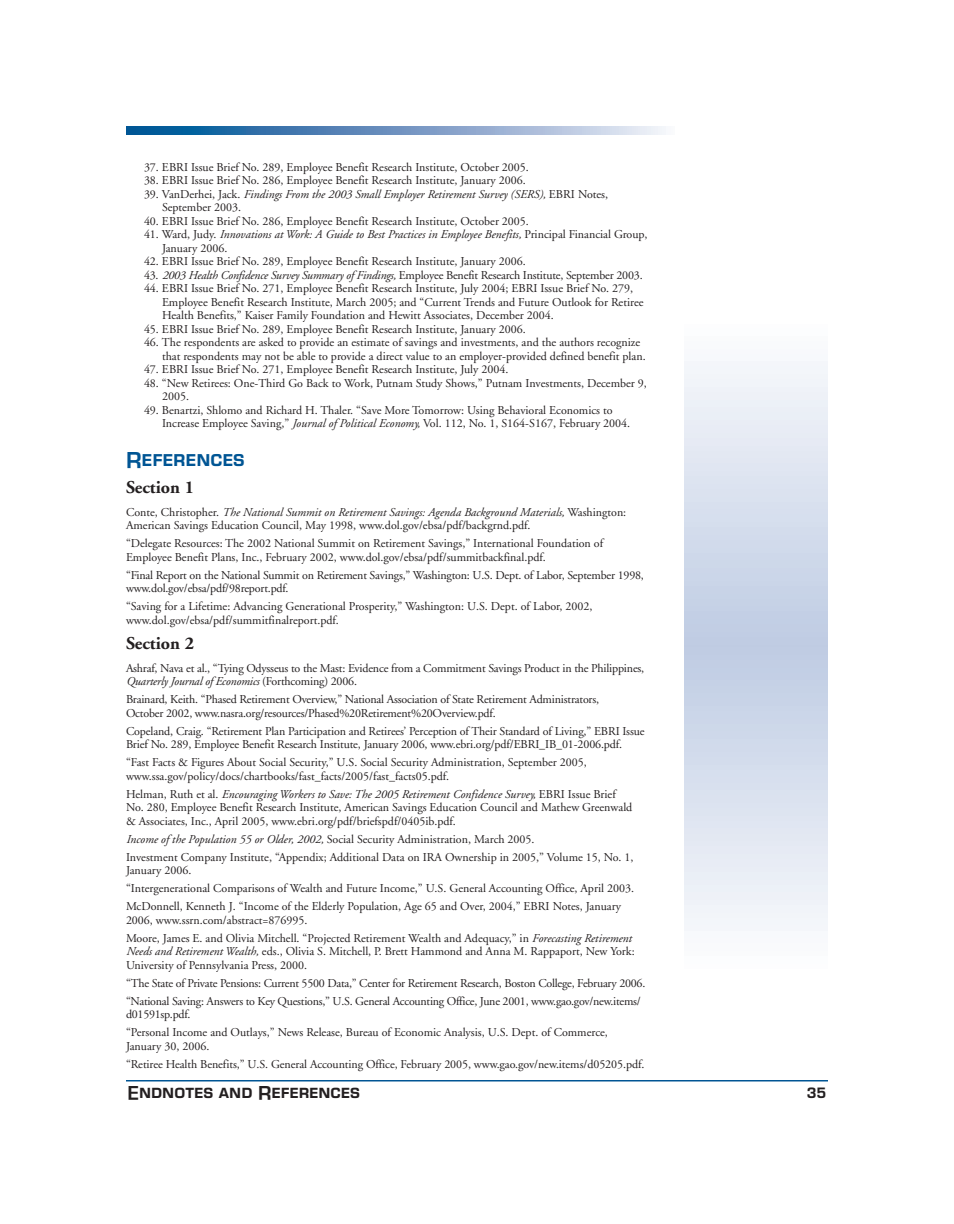
<style>
.page{position:relative;width:954px;height:1224px;background:#fff}
.page>*{position:absolute;margin:0;border:0;box-sizing:border-box;transform-origin:0 0}
.t1{font:700 21px "Eurostile DCD";color:#005594}
.t2{font:700 18px "Eurostile DCD";color:#231f20}
.t3{font:700 18px "Adobe Garamond";color:#231f20}
.t4{font:12px/13.5px "Adobe Garamond";color:#231f20}
.t5{font:italic 12px/13.5px "Adobe Garamond";color:#231f20}
.t6{font:12px/18px "Adobe Garamond";letter-spacing:-.02em;color:#231f20}
.s1{font-style:normal}
.s2{font-style:italic}
</style>
<div class="page">
<svg style="left:126px;top:126px;width:540px;height:9px;background:#6e97c1"></svg>
<svg style="left:684px;top:361px;width:144px;height:570px;background:#d9e0ee"></svg>
<hr style="left:126px;top:1080px;width:702px;height:2px;background:#005594">
<p class="t4" style="left:144px;top:161px;width:386px">37. EBRI Issue Brief No. 289, Employee Benefit Research Institute, October 2005.</p>
<p class="t4" style="left:144px;top:175px;width:383px">38. EBRI Issue Brief No. 286, Employee Benefit Research Institute, January 2006.</p>
<p class="t5" style="left:162px;top:188px;width:448px;text-indent:-18px"><span class="s1">39. VanDerhei, Jack.</span> Findings From the 2003 Small Employer Retirement Survey (SERS), <span class="s1">EBRI Notes,<br>September 2003.</span></p>
<p class="t4" style="left:144px;top:215px;width:386px">40. EBRI Issue Brief No. 286, Employee Benefit Research Institute, October 2005.</p>
<p class="t5" style="left:162px;top:229px;width:487px;text-indent:-18px"><span class="s1">41. Ward, Judy.</span> Innovations at Work: A Guide to Best Practices in Employee Benefits, <span class="s1">Principal Financial Group,<br>January 2006.</span></p>
<p class="t4" style="left:144px;top:256px;width:383px">42. EBRI Issue Brief No. 289, Employee Benefit Research Institute, January 2006.</p>
<p class="t4" style="left:144px;top:269px;width:500px">43. <span class="s2">2003 Health Confidence Survey Summary of Findings,</span> Employee Benefit Research Institute, September 2003.</p>
<p class="t4" style="left:162px;top:283px;width:483px;text-indent:-18px">44. EBRI Issue Brief No. 271, Employee Benefit Research Institute, July 2004; EBRI Issue Brief No. 279,<br>Employee Benefit Research Institute, March 2005; and “Current Trends and Future Outlook for Retiree<br>Health Benefits,” Kaiser Family Foundation and Hewitt Associates, December 2004.</p>
<p class="t4" style="left:144px;top:323px;width:383px">45. EBRI Issue Brief No. 289, Employee Benefit Research Institute, January 2006.</p>
<p class="t4" style="left:162px;top:337px;width:485px;text-indent:-18px">46. The respondents are asked to provide an estimate of savings and investments, and the authors recognize that respondents may not be able to provide a direct value to an employer-provided defined benefit plan.</p>
<p class="t4" style="left:144px;top:364px;width:366px">47. EBRI Issue Brief No. 271, Employee Benefit Research Institute, July 2004.</p>
<p class="t4" style="left:162px;top:377px;width:486px;text-indent:-18px">48. “New Retirees: One-Third Go Back to Work, Putnam Study Shows,” Putnam Investments, December 9,<br>2005.</p>
<p class="t4" style="left:162px;top:404px;width:470px;text-indent:-18px">49. Benartzi, Shlomo and Richard H. Thaler. “Save More Tomorrow: Using Behavioral Economics to<br>Increase Employee Saving,” <span class="s2">Journal of Political Economy,</span> Vol. 112, No. 1, S164-S167, February 2004.</p>
<h1 class="t1" style="left:126px;top:447px;width:120px">References</h1>
<h2 class="t3" style="left:126px;top:480px;width:70px">Section 1</h2>
<p class="t4" style="left:126px;top:506px;width:502px">Conte, Christopher. <span class="s2">The National Summit on Retirement Savings: Agenda Background Materials,</span> Washington:<br>American Savings Education Council, May 1998, www.dol.gov/ebsa/pdf/backgrnd.pdf.</p>
<p class="t4" style="left:126px;top:538px;width:479px">“Delegate Resources: The 2002 National Summit on Retirement Savings,” International Foundation of<br>Employee Benefit Plans, Inc., February 2002, www.dol.gov/ebsa/pdf/summitbackfinal.pdf.</p>
<p class="t4" style="left:126px;top:569px;width:519px">“Final Report on the National Summit on Retirement Savings,” Washington: U.S. Dept. of Labor, September 1998, www.dol.gov/ebsa/pdf/98report.pdf.</p>
<p class="t4" style="left:126px;top:601px;width:468px">“Saving for a Lifetime: Advancing Generational Prosperity,” Washington: U.S. Dept. of Labor, 2002, www.dol.gov/ebsa/pdf/summitfinalreport.pdf.</p>
<h2 class="t3" style="left:126px;top:636px;width:70px">Section 2</h2>
<p class="t4" style="left:126px;top:662px;width:520px">Ashraf, Nava et al., “Tying Odysseus to the Mast: Evidence from a Commitment Savings Product in the Philippines,<br><span class="s2">Quarterly Journal of Economics</span> (Forthcoming) 2006.</p>
<p class="t4" style="left:126px;top:694px;width:475px">Brainard, Keith. “Phased Retirement Overview,” National Association of State Retirement Administrators,<br>October 2002, www.nasra.org/resources/Phased%20Retirement%20Overview.pdf.</p>
<p class="t4" style="left:126px;top:725px;width:520px">Copeland, Craig. “Retirement Plan Participation and Retirees’ Perception of Their Standard of Living,” EBRI Issue<br>Brief No. 289, Employee Benefit Research Institute, January 2006, www.ebri.org/pdf/EBRI_IB_01-2006.pdf.</p>
<p class="t4" style="left:126px;top:757px;width:462px">“Fast Facts &amp; Figures About Social Security,” U.S. Social Security Administration, September 2005, www.ssa.gov/policy/docs/chartbooks/fast_facts/2005/fast_facts05.pdf.</p>
<p class="t4" style="left:126px;top:788px;width:508px">Helman, Ruth et al. <span class="s2">Encouraging Workers to Save: The 2005 Retirement Confidence Survey,</span> EBRI Issue Brief<br>No. 280, Employee Benefit Research Institute, American Savings Education Council and Mathew Greenwald &amp; Associates, Inc., April 2005, www.ebri.org/pdf/briefspdf/0405ib.pdf.</p>
<p class="t4" style="left:126px;top:831px;width:509px;line-height:18px"><span class="s2">Income of the Population 55 or Older, 2002,</span> Social Security Administration, March 2005.<br>Investment Company Institute, “Appendix; Additional Data on IRA Ownership in 2005,” Volume 15, No. 1,</p>
<p class="t4" style="left:126px;top:862px;width:510px;line-height:18px">January 2006.<br>“Intergenerational Comparisons of Wealth and Future Income,” U.S. General Accounting Office, April 2003.<br>McDonnell, Kenneth J. “Income of the Elderly Population, Age 65 and Over, 2004,” EBRI Notes, January</p>
<p class="t4" style="left:126px;top:912px;width:507px;line-height:18px">2006, www.ssrn.com/abstract=876995.<br>Moore, James E. and Olivia Mitchell. “Projected Retirement Wealth and Adequacy,” in <span class="s2">Forecasting Retirement</span></p>
<p class="t4" style="left:126px;top:946px;width:510px"><span class="s2">Needs and Retirement Wealth,</span> eds., Olivia S. Mitchell, P. Brett Hammond and Anna M. Rappaport, New York:<br>University of Pennsylvania Press, 2000.</p>
<p class="t6" style="left:126px;top:975px;width:521px">“The State of Private Pensions: Current 5500 Data,” Center for Retirement Research, Boston College, February 2006. “National Saving: Answers to Key Questions,” U.S. General Accounting Office, June 2001, www.gao.gov/new.items/</p>
<p class="t4" style="left:126px;top:1006px;width:483px;line-height:18px">d01591sp.pdf.<br>“Personal Income and Outlays,” News Release, Bureau of Economic Analysis, U.S. Dept. of Commerce,</p>
<p class="t4" style="left:126px;top:1038px;width:520px;line-height:18px">January 30, 2006.<br>“Retiree Health Benefits,” U.S. General Accounting Office, February 2005, www.gao.gov/new.items/d05205.pdf.</p>
<h2 class="t2" style="left:128px;top:1081px;width:234px">Endnotes and References</h2>
<h2 class="t2" style="left:807px;top:1081px;width:21px">35</h2>
</div>
